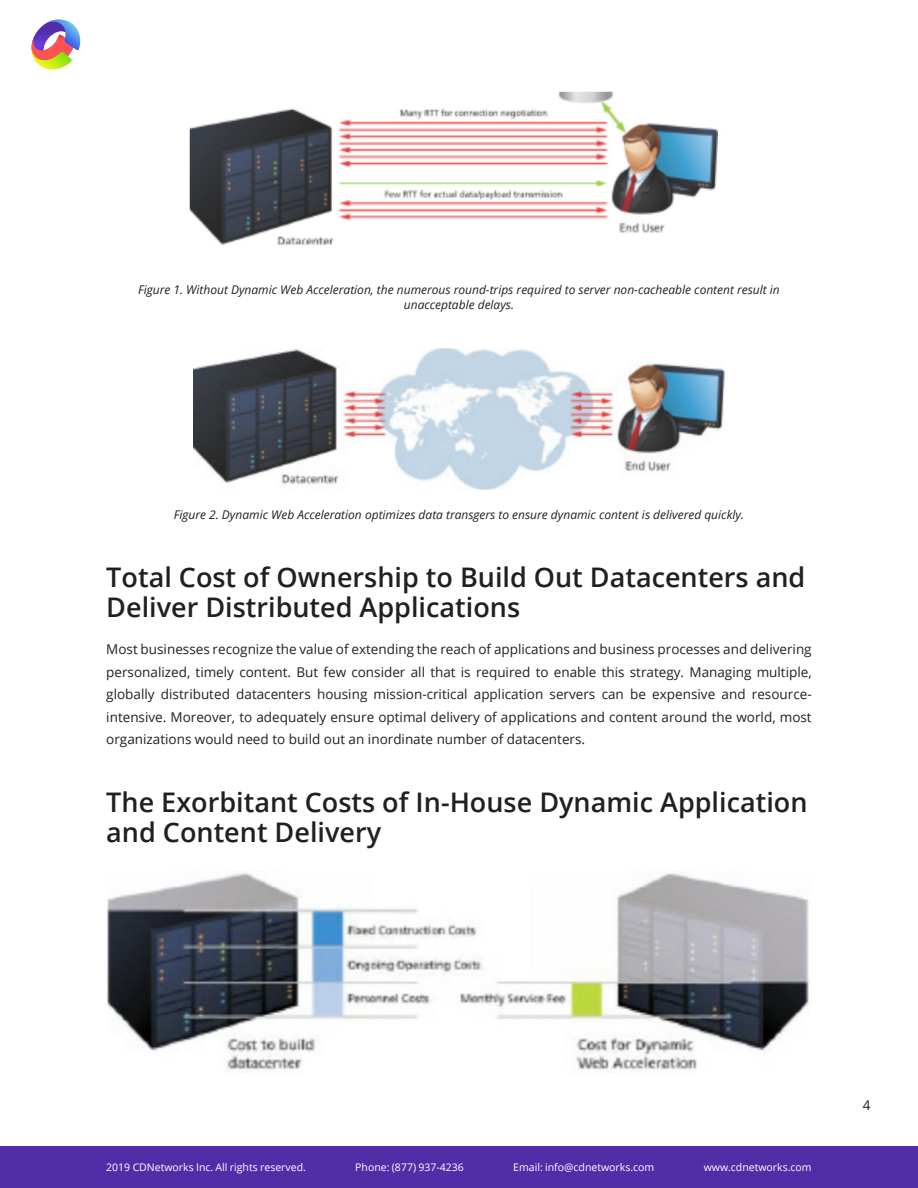
<style>
.page{position:relative;width:918px;height:1188px;background:#fff}
.page>*{position:absolute;margin:0;border:0;box-sizing:border-box;transform-origin:0 0}
.Heading2{font:600 27px/30px "Open Sans";color:#231f20}
.t1{font:13.5px/22.5px "Open Sans";color:#231f20;text-align:justify}
.Figure_Caption{font:italic 12px/15px "Open Sans";color:#231f20;text-align:center}
.t2{font:10.5px "Open Sans";color:#fff}
</style>
<div class="page">
<svg style="left:31px;top:20px;width:49px;height:50px"></svg>
<div style="left:0;top:1146px;width:918px;height:42px;background:#512da8"></div>
<img style="left:107px;top:873px;width:702px;height:197px">
<img style="left:190px;top:91px;width:528px;height:154px">
<img style="left:193px;top:348px;width:532px;height:142px">
<p class="Figure_Caption" style="left:138px;top:282px;width:643px">Figure 1. Without Dynamic Web Acceleration, the numerous round-trips required to server non-cacheable content result in unacceptable delays.</p>
<p class="Figure_Caption" style="left:174px;top:507px;width:572px">Figure 2. Dynamic Web Acceleration optimizes data transgers to ensure dynamic content is delivered quickly.</p>
<p class="Heading2" style="left:106px;top:561px;width:701px">Total Cost of Ownership to Build Out Datacenters and<br>Deliver Distributed Applications</p>
<p class="t1" style="left:106px;top:638px;width:707px">Most businesses recognize the value of extending the reach of applications and business processes and delivering personalized, timely content. But few consider all that is required to enable this strategy. Managing multiple, globally distributed datacenters housing mission-critical application servers can be expensive and resource&shy;intensive. Moreover, to adequately ensure optimal delivery of applications and content around the world, most organizations would need to build out an inordinate number of datacenters.</p>
<p class="Heading2" style="left:106px;top:786px;width:703px">The Exorbitant Costs of In-House Dynamic Application and Content Delivery</p>
<p class="t2" style="left:106px;top:1160px;width:201px">2019 CDNetworks Inc. All rights reserved.</p>
<p class="t2" style="left:355px;top:1160px;width:110px">Phone: (877) 937-4236</p>
<p class="t2" style="left:513px;top:1160px;width:143px">Email: info@cdnetworks.com</p>
<p class="t2" style="left:704px;top:1160px;width:109px">www.cdnetworks.com</p>
<p class="t1" style="left:863px;top:1093px;width:9px">4</p>
</div>
